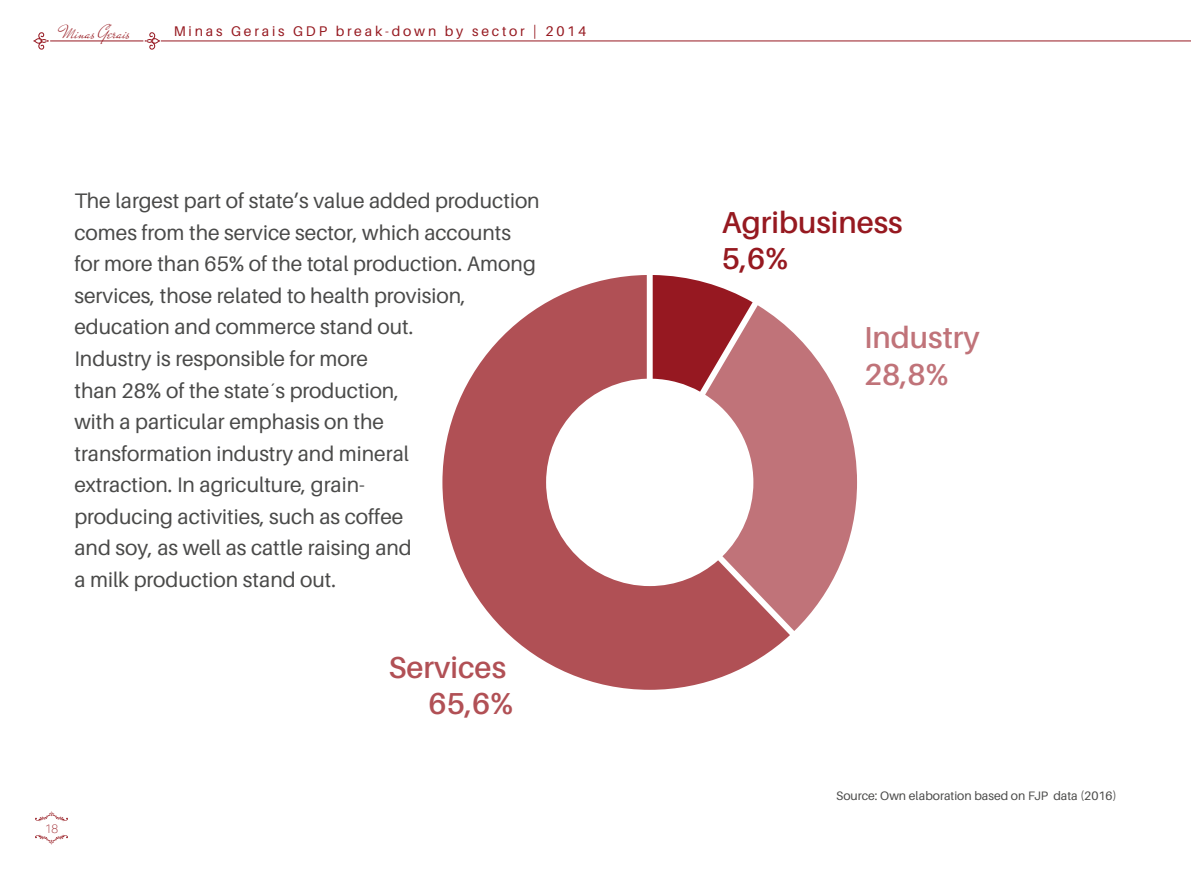
<style>
.page{position:relative;width:1191px;height:874px;background:#fff}
.page>*{position:absolute;margin:0;border:0;box-sizing:border-box;transform-origin:0 0}
.t1{font:600 30.28px/36.4px "Aileron";color:#961920}
.t2{font:600 30.28px/36.4px "Aileron";color:#b15055;text-align:right}
.t3{font:600 30.28px/36.4px "Aileron";color:#c07379}
.t4{font:21px/31.5px "Aileron";color:#4a4a49}
.t5{font:19.25px "Mr De Haviland";color:#961920}
.t6{font:14px "Aileron";letter-spacing:.2em;color:#961920}
.t7{font:12.25px "Aileron";color:#4a4a49}
.t8{font:100 12.25px "Aileron";color:#961920}
</style>
<div class="page">
<svg style="left:35px;top:811px;width:33px;height:10px"></svg>
<svg style="left:35px;top:834px;width:33px;height:10px"></svg>
<svg style="left:145px;top:32px;width:15px;height:18px"></svg>
<svg style="left:33px;top:32px;width:16px;height:18px"></svg>
<hr style="left:161px;top:40px;width:1030px;height:1px;background:#961821">
<hr style="left:50px;top:40px;width:93px;height:1px;background:#961821">
<svg style="left:790px;top:330px;width:67px;height:300px;fill:#c07379"></svg>
<svg style="left:442px;top:275px;width:348px;height:414px"></svg>
<p class="t5" style="left:63px;top:21px;width:69px">Minas Gerais</p>
<p class="t6" style="left:174px;top:23px;width:414px">Minas Gerais GDP break-down by sector | 2014</p>
<p class="t4" style="left:74px;top:185px;width:467px">The largest part of state’s value added production comes from the service sector, which accounts for more than 65% of the total production. Among services, those related to health provision, education and commerce stand out.<br>Industry is responsible for more<br>than 28% of the state´s production,<br>with a particular emphasis on the<br>transformation industry and mineral<br>extraction. In agriculture, grain-<br>producing activities, such as coffee<br>and soy, as well as cattle raising and<br>a milk production stand out.</p>
<p class="t8" style="left:45px;top:821px;width:15px">18</p>
<h1 class="t2" style="left:388px;top:649px;width:126px">Services<br>65,6%</h1>
<h1 class="t1" style="left:722px;top:204px;width:182px">Agribusiness<br>5,6%</h1>
<h1 class="t3" style="left:864px;top:320px;width:117px">Industry<br>28,8%</h1>
<p class="t7" style="left:836px;top:788px;width:282px">Source: Own elaboration based on FJP data (2016)</p>
</div>
